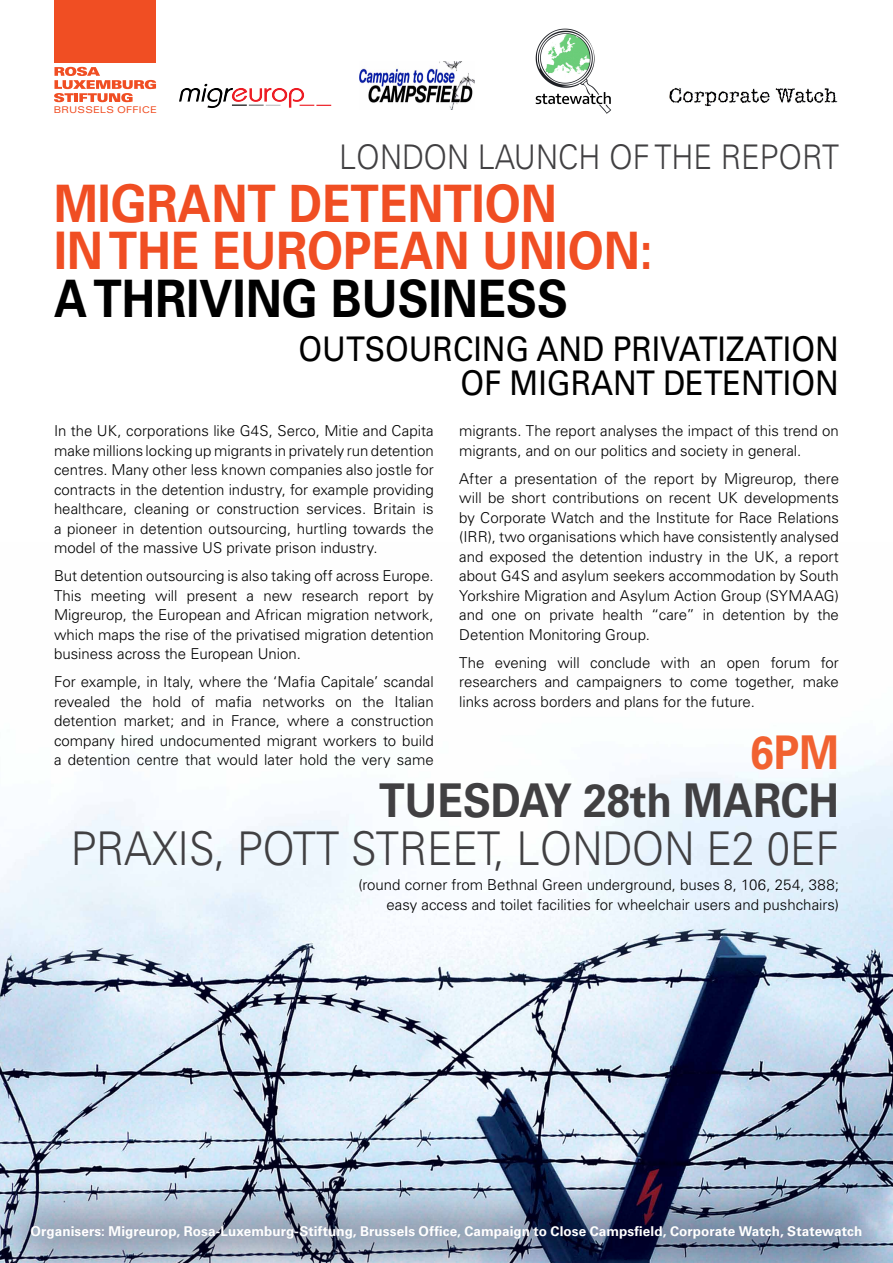
<style>
.page{position:relative;width:893px;height:1263px;background:#fff}
.page>*{position:absolute;margin:0;border:0;box-sizing:border-box;transform-origin:0 0}
.t1{font:700 51.6px/47.5px "Univers LT Std";color:#f04e23;scale:.9 1}
.t2{font:700 51.6px "Univers LT Std";color:#000;scale:.9 1}
.t3{font:300 46.5px "Univers LT Std";color:#414042;scale:.9 1}
.t4{font:700 46.5px "Univers LT Std";color:#414042;scale:.9 1}
.t5{font:700 46.5px "Univers LT Std";color:#f16231;scale:.9 1}
.t6{font:33.9px/33.9px "Univers LT Std";color:#000;text-align:right;scale:.9 1}
.t7{font:300 33.9px "Univers LT Std";color:#414042;scale:.9 1}
.t8{font:300 15px/19.5px "Univers LT Std";color:#000;text-align:justify}
.t9{font:700 13.5px "Univers LT Std";letter-spacing:.005em;color:#fff}
.t10{font:expanded 9.3px "Univers LT Std";letter-spacing:.015em;color:#f04e23}
</style>
<div class="page">
<img style="left:0;top:754px;width:893px;height:421px">
<img style="left:204px;top:84px;width:97px;height:24px">
<div style="left:0;top:1175px;width:893px;height:88px;background:#00001d;opacity:.75"></div>
<img style="left:360px;top:62px;width:115px;height:48px">
<img style="left:669px;top:87px;width:169px;height:20px">
<img style="left:535px;top:28px;width:76px;height:85px">
<svg style="left:54px;top:67px;width:102px;height:35px"></svg>
<div style="left:54px;top:0;width:102px;height:63px;background:#f04e23"></div>
<p class="t10" style="left:54px;top:104px;width:105px">BRUSSELS OFFICE</p>
<h3 class="t7" style="left:339px;top:137px;width:557px">London launch of the report</h3>
<h1 class="t1" style="left:54px;top:180px;width:667px">Migrant detention<br>in the European Union:</h1>
<h1 class="t2" style="left:54px;top:269px;width:573px">a thriving business</h1>
<h3 class="t6" style="left:299px;top:332px;width:602px">OUTSOURCING AND PRIVATIZATION<br>OF MIGRANT DETENTION</h3>
<p class="t8" style="left:54px;top:421px;width:381px">I n the U K, corporations like G4S, Serco, Mitie and Capita make millions locking up migrants in privately run detention centres. Many other less known companies also jostle for contracts in the detention industry, for example providing healthcare, cleaning or construction services. Britain is a pioneer in detention outsourcing, hurtling towards the model of the massive US private prison industry.</p>
<p class="t8" style="left:54px;top:566px;width:381px">But detention outsourcing is also taking off across Europe.<br>This meeting will present a new research report by Migreurop, the European and African migration network, which maps the rise of the privatised migration detention business across the European U nion.</p>
<p class="t8" style="left:54px;top:672px;width:381px">For example, in Italy, where the ‘Mafia Capitale’ scandal revealed the hold of mafia networks on the Italian detention market; and in France, where a construction company hired undocumented migrant workers to build a detention centre that would later hold the very same</p>
<p class="t8" style="left:459px;top:421px;width:381px">migrants. The report analyses the impact of this trend on migrants, and on our politics and society in general.</p>
<p class="t8" style="left:459px;top:469px;width:381px">After a presentation of the report by Migreurop, there will be short contributions on recent U K developments by Corporate Watch and the I nstitute for Race Relations (IRR), two organisations which have consistently analysed and exposed the detention industry in the U K, a report about G4S and asylum seekers accommodation by South Yorkshire Migration and Asylum Action Group (SYMAAG) and one on private health “care” in detention by the Detention Monitoring Group.</p>
<p class="t8" style="left:459px;top:653px;width:381px">The evening will conclude with an open forum for researchers and campaigners to come together, make links across borders and plans for the future.</p>
<h2 class="t5" style="left:751px;top:726px;width:94px">6pm</h2>
<h2 class="t4" style="left:379px;top:774px;width:512px">Tuesday 28th March</h2>
<h2 class="t3" style="left:71px;top:821px;width:855px">Praxis, Pott Street, London E2 0E F</h2>
<p class="t8" style="left:358px;top:875px;width:482px;text-align:right">(round corner from Bethnal Green underground, buses 8, 106, 254, 388; easy access and toilet facilities for wheelchair users and pushchairs)</p>
<p class="t9" style="left:31px;top:1223px;width:833px">Organisers: Migreurop, Rosa-Luxemburg-Stiftung, Brussels Office, Campaign to Close Campsfield, Corporate Watch, Statewatch</p>
</div>
